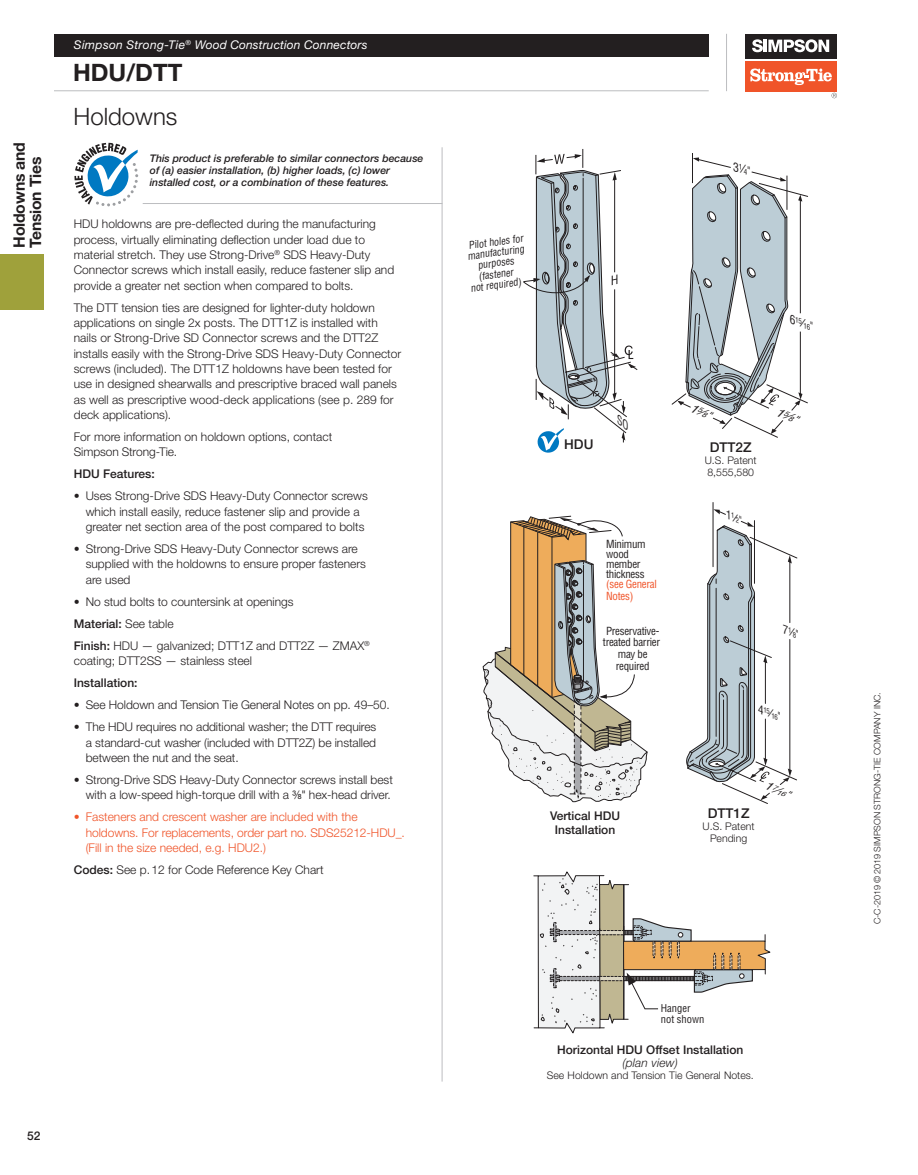
<style>
.page{position:relative;width:918px;height:1175px;background:#fff}
.page>*{position:absolute;margin:0;border:0;box-sizing:border-box;transform-origin:0 0}
.t1{font:300 24px "Helvetica Neue LT Std";color:#231f20}
.t2{font:700 24px "Helvetica Neue LT Std";color:#231f20}
.t3{font:700 15.75px/16.5px "Helvetica Neue LT Std";letter-spacing:-.01em;color:#231f20}
.t4{font:500 13.5px "Helvetica Neue LT Std";color:#231f20}
.t5{font:300 12px/15.3px "Helvetica Neue LT Std";color:#231f20}
.t6{font:300 12px/15.3px "Helvetica Neue LT Std";color:#f05429}
.t7{font:500 12px/13.5px "Helvetica Neue LT Std";color:#231f20;text-align:center}
.t8{font:italic 12px "Helvetica Neue LT Std";letter-spacing:.01em;color:#fff}
.t9{font:italic 300 12px "Helvetica Neue LT Std";letter-spacing:.01em;color:#231f20}
.t10{font:italic condensed 11.7px "Helvetica LT Std";color:#231f20;scale:1.04 1}
.t11{font:italic condensed 11.25px "Helvetica LT Std";color:#231f20;scale:1.34 1}
.t12{font:italic condensed 11.25px "Helvetica LT Std";color:#231f20;scale:1.29 1}
.t13{font:condensed 10.95px/11.7px "Helvetica LT Std";letter-spacing:-.025em;color:#231f20;text-align:center}
.t14{font:condensed 10.95px/11.7px "Helvetica LT Std";letter-spacing:-.025em;color:#f05429}
.t15{font:italic condensed 10.95px "Helvetica LT Std";color:#231f20;scale:1.34 1}
.t16{font:italic condensed 10.95px "Helvetica LT Std";color:#231f20;scale:1.07 1}
.t17{font:italic condensed 10.65px "Helvetica LT Std";color:#231f20;scale:1.1 1}
.t18{font:italic 500 10.5px/12px "Helvetica Neue LT Std";color:#231f20}
.t19{font:300 10.5px/12px "Helvetica Neue LT Std";color:#231f20}
.t20{font:condensed 10.5px/10.5px "Helvetica LT Std";color:#231f20}
.t21{font:condensed 10.35px/10.4px "Helvetica LT Std";color:#231f20;text-align:center;scale:.96 1}
.t22{font:300 9px "Helvetica Neue LT Std";color:#231f20}
.t23{font:italic condensed 6.9px "Helvetica LT Std";color:#231f20;scale:1.07 1}
.t24{font:italic condensed 6.75px "Helvetica LT Std";color:#231f20;scale:1.07 1}
.s1{font-family:"Helvetica LT Std Ultra Comp";font-weight:400}
.s2{font-weight:500}
.s3{font-family:"Helvetica LT Std Fractions";font-weight:400}
.s4{font-size:7.2px}
.s5{font-size:11.4px}
.s6{font-size:6.9px}
.s7{font-size:6.45px}
.s8{font-size:6.75px}
.s9{font-size:10.95px}
</style>
<div class="page">
<div style="left:0;top:255px;width:43px;height:55px;background:#9fa13b"></div>
<div style="left:54px;top:34px;width:655px;height:22px;background:#231f20"></div>
<hr style="left:726px;top:34px;width:1px;height:57px;background:#bcbdc0">
<div style="left:745px;top:61px;width:92px;height:30px;background:#f05429"></div>
<div style="left:745px;top:34px;width:92px;height:24px;background:#231f20"></div>
<svg style="left:752px;top:39px;width:77px;height:13px"></svg>
<svg style="left:750px;top:68px;width:82px;height:17px"></svg>
<svg style="left:832px;top:93px;width:5px;height:5px"></svg>
<hr style="left:54px;top:90px;width:655px;height:1px;background:#bcbdc0">
<hr style="left:143px;top:203px;width:299px;height:1px;background:#bcbdc0">
<svg style="left:74px;top:143px;width:64px;height:63px"></svg>
<hr style="left:442px;top:147px;width:1px;height:934px;background:#bcbdc0">
<hr style="left:754px;top:520px;width:1px;height:63px;background:#231f20">
<hr style="left:713px;top:502px;width:1px;height:64px;background:#231f20">
<svg style="left:713px;top:509px;width:13px;height:6px"></svg>
<svg style="left:686px;top:521px;width:111px;height:282px"></svg>
<hr style="left:692px;top:153px;width:1px;height:30px;background:#231f20">
<svg style="left:672px;top:157px;width:136px;height:280px"></svg>
<svg style="left:482px;top:516px;width:166px;height:286px"></svg>
<svg style="left:534px;top:871px;width:236px;height:162px"></svg>
<svg style="left:523px;top:149px;width:114px;height:304px"></svg>
<h2 class="t3" style="left:11px;top:248px;width:107px;rotate:-90deg">Holdowns and<br>Tension Ties</h2>
<p class="t8" style="left:74px;top:37px;width:295px">Simpson Strong-Tie<sup>®</sup> Wood Construction Connectors</p>
<h1 class="t2" style="left:73px;top:58px;width:111px">HDU/DTT</h1>
<h1 class="t1" style="left:73px;top:102px;width:106px">Holdowns</h1>
<p class="t18" style="left:150px;top:152px;width:275px">This product is preferable to similar connectors because of (a) easier installation, (b) higher loads, (c) lower installed cost, or a combination of these features.</p>
<p class="t5" style="left:74px;top:216px;width:322px">HDU holdowns are pre-deflected during the manufacturing process, virtually eliminating deflection under load due to material stretch. They use Strong-Drive<sup>®</sup> SDS Heavy-Duty Connector screws which install easily, reduce fastener slip and provide a greater net section when compared to bolts.</p>
<p class="t5" style="left:74px;top:299px;width:329px">The DTT tension ties are designed for lighter-duty holdown applications on single 2x posts. The DTT1Z is installed with nails or Strong-Drive SD Connector screws and the DTT2Z installs easily with the Strong-Drive SDS Heavy-Duty Connector screws (included). The DTT1Z holdowns have been tested for use in designed shearwalls and prescriptive braced wall panels as well as prescriptive wood-deck applications (see p. 289 for deck applications).</p>
<p class="t5" style="left:74px;top:429px;width:260px">For more information on holdown options, contact<br>Simpson Strong-Tie.</p>
<p class="t7" style="left:74px;top:467px;width:82px">HDU Features:</p>
<p class="t5" style="left:86px;top:488px;width:284px;text-indent:-12px"><span class="s1">•</span> Uses Strong-Drive SDS Heavy-Duty Connector screws which install easily, reduce fastener slip and provide a greater net section area of the post compared to bolts</p>
<p class="t5" style="left:86px;top:541px;width:282px;text-indent:-12px"><span class="s1">•</span> Strong-Drive SDS Heavy-Duty Connector screws are supplied with the holdowns to ensure proper fasteners are used</p>
<p class="t5" style="left:74px;top:590px;width:298px;line-height:22px"><span class="s1">•</span> No stud bolts to countersink at openings<br><span class="s2">Material:</span> See table<br><span class="s2">Finish:</span> HDU — galvanized; DTT1Z and DTT2Z — ZMAX<sup>®</sup></p>
<p class="t5" style="left:74px;top:653px;width:180px">coating; DTT2SS — stainless steel</p>
<p class="t7" style="left:74px;top:676px;width:65px">Installation:</p>
<p class="t5" style="left:74px;top:697px;width:318px"><span class="s1">•</span> See Holdown and Tension Tie General Notes on pp. 49–50.</p>
<p class="t5" style="left:86px;top:719px;width:292px;text-align:justify;text-indent:-12px"><span class="s1">•</span> The HDU requires no additional washer; the DTT requires a standard-cut washer (included with DTT2Z) be installed between the nut and the seat.</p>
<p class="t5" style="left:74px;top:772px;width:321px;text-align:right"><span class="s1">•</span> Strong-Drive SDS Heavy-Duty Connector screws install best with a low-speed high-torque drill with a <span class="s3">3⁄8</span>" hex-head driver.</p>
<p class="t6" style="left:86px;top:809px;width:321px;text-indent:-12px"><span class="s1">•</span> Fasteners and crescent washer are included with the holdowns. For replacements, order part no. SDS25212-HDU_. (Fill in the size needed, e.g. HDU2.)</p>
<p class="t5" style="left:74px;top:862px;width:251px"><span class="s2">Codes:</span> See p. 12 for Code Reference Key Chart</p>
<p class="t21" style="left:466px;top:240px;width:61px;rotate:-7deg">Pilot holes for manufacturing purposes</p>
<p class="t21" style="left:469px;top:272px;width:55px;rotate:-7deg">(fastener<br>not required)</p>
<p class="t4" style="left:564px;top:436px;width:31px">HDU</p>
<p class="t13" style="left:606px;top:538px;width:41px;line-height:10.1px;text-align:left">Minimum wood member thickness</p>
<p class="t14" style="left:606px;top:578px;width:52px">(see General<br>Notes)</p>
<p class="t13" style="left:603px;top:624px;width:59px">Preservative&shy;treated barrier may be required</p>
<p class="t7" style="left:550px;top:809px;width:72px">Vertical HDU<br>Installation</p>
<p class="t10" style="left:736px;top:160px;width:18px;rotate:14deg">3<sup>1</sup>⁄<span class="s4">4</span>"</p>
<p class="t23" style="left:793px;top:315px;width:25px;rotate:20deg"><span class="s5">6</span>15 <span class="s5">⁄</span>16<span class="s5">"</span></p>
<p class="t12" style="left:693px;top:400px;width:18px;rotate:23deg">1<sup>5</sup>⁄<span class="s6">8</span>"</p>
<p class="t4" style="left:710px;top:439px;width:43px">DTT2Z</p>
<p class="t19" style="left:705px;top:454px;width:53px">U.S. Patent<br>8,555,580</p>
<p class="t17" style="left:731px;top:508px;width:17px;rotate:24deg">1<sup>1</sup> ⁄<span class="s7">2</span>"</p>
<p class="t11" style="left:779px;top:404px;width:18px;rotate:23deg">1<sup>5</sup>⁄<span class="s6">8</span>"</p>
<p class="t16" style="left:786px;top:622px;width:17px;rotate:20deg">7<sup>1</sup> ⁄<span class="s8">8</span>"</p>
<p class="t24" style="left:761px;top:705px;width:24px;rotate:20deg"><span class="s9">4</span>15 <span class="s9">⁄</span>16<span class="s9">"</span></p>
<p class="t4" style="left:708px;top:804px;width:43px">DTT1Z</p>
<p class="t19" style="left:703px;top:819px;width:53px;text-align:center">U.S. Patent<br>Pending</p>
<p class="t15" style="left:768px;top:778px;width:21px;rotate:23deg">1<sup>7</sup>⁄<span class="s8">16</span>"</p>
<p class="t7" style="left:27px;top:1129px;width:15px">52</p>
<p class="t20" style="left:661px;top:1003px;width:45px">Hanger not shown</p>
<p class="t7" style="left:557px;top:1042px;width:188px">Horizontal HDU Offset Installation</p>
<p class="t9" style="left:623px;top:1055px;width:57px">(plan view)</p>
<p class="t19" style="left:547px;top:1069px;width:208px">See Holdown and Tension Tie General Notes.</p>
<p class="t22" style="left:872px;top:924px;width:234px;rotate:-90deg">C-C-2019 © 2019 SIMPSON STRONG-TIE COMPANY INC.</p>
</div>
